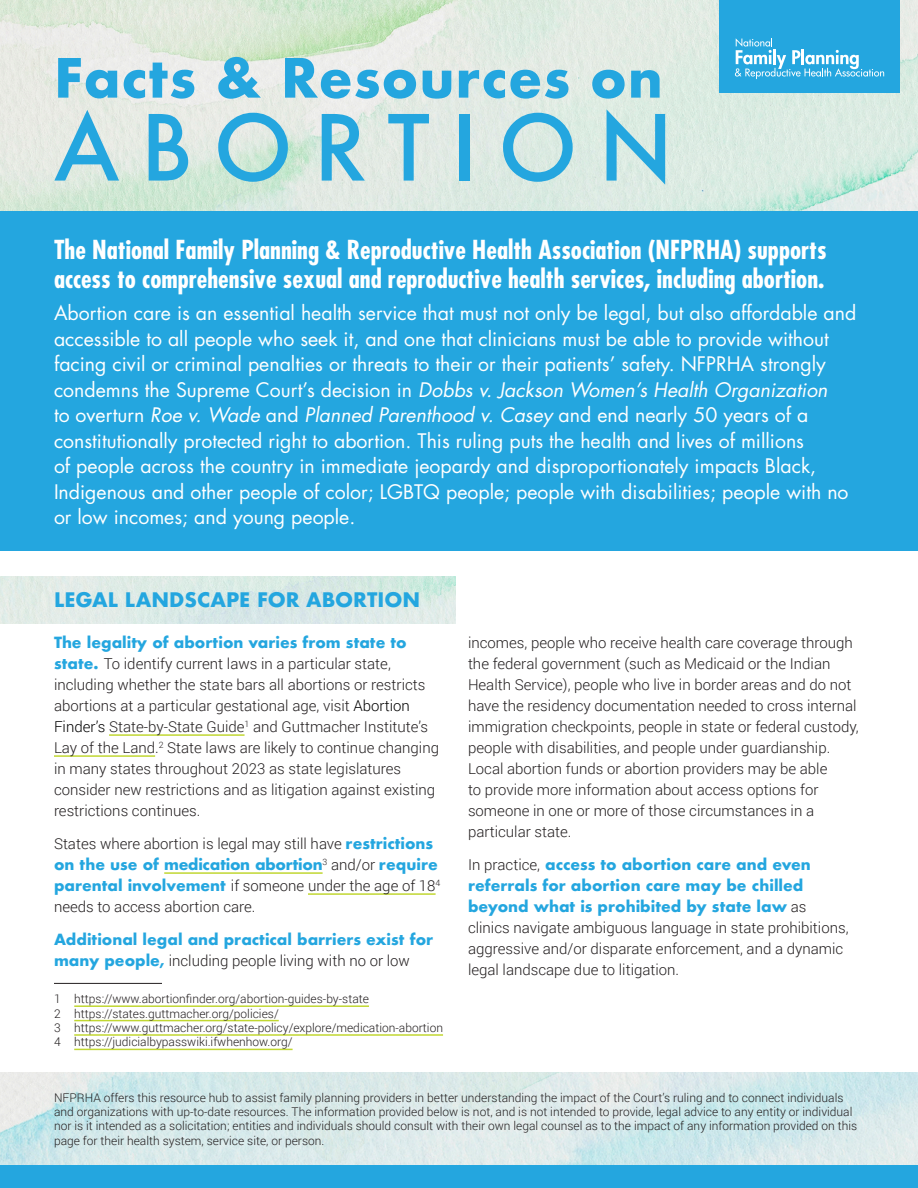
<style>
.page{position:relative;width:918px;height:1188px;background:#fff}
.page>*{position:absolute;margin:0;border:0;box-sizing:border-box;transform-origin:0 0}
.t1{font:500 88.35px "Futura";letter-spacing:.24em;color:#24a6df}
.t2{font:700 52.65px "Futura";letter-spacing:.02em;color:#24a6df}
.t3{font:700 condensed 25.5px/28.5px "Futura Std";color:#fff}
.t4{font:19.5px/25.5px "Futura Std";color:#fff}
.t5{font:700 19.5px "Futura";color:#24a6df}
.body{font:300 15px/21px "Roboto";color:#231f20}
.body-2{font:700 15px/21px "Futura";color:#24a6df}
.footnote{font:300 12px/14.4px "Roboto";color:#231f20}
.s1{font-style:italic}
.s2{font-family:"Futura";font-weight:700;color:#24a6df}
.s3{color:#000}
.s4{font-family:"Futura Std";font-weight:700;color:#24a6df}
.s5{font-family:"Roboto";font-weight:300;color:#231f20}
</style>
<div class="page">
<img style="left:0;top:577px;width:456px;height:46px">
<img style="left:0;top:0;width:918px;height:212px">
<img style="left:0;top:1072px;width:918px;height:93px">
<div style="left:719px;top:0;width:181px;height:93px;background:#24a6df"></div>
<svg style="left:735px;top:38px;width:149px;height:41px"></svg>
<div style="left:0;top:212px;width:918px;height:339px;background:#24a6df"></div>
<div style="left:0;top:1165px;width:918px;height:23px;background:#24a6df"></div>
<hr style="left:54px;top:983px;width:108px;height:1px;background:#231f20">
<hr style="left:74px;top:1005px;width:295px;height:2px;background:#c1d731">
<hr style="left:74px;top:1020px;width:205px;height:1px;background:#c1d731">
<hr style="left:74px;top:1034px;width:369px;height:2px;background:#c1d731">
<hr style="left:74px;top:1049px;width:219px;height:1px;background:#c1d731">
<hr style="left:109px;top:734px;width:136px;height:2px;background:#c1d731">
<hr style="left:54px;top:755px;width:101px;height:2px;background:#c1d731">
<hr style="left:164px;top:872px;width:159px;height:2px;background:#c1d731">
<hr style="left:308px;top:893px;width:128px;height:2px;background:#c1d731">
<p class="t2" style="left:54px;top:40px;width:610px">Facts &amp; Resources on</p>
<p class="t1" style="left:54px;top:87px;width:621px">ABORTION</p>
<p class="t3" style="left:54px;top:236px;width:774px">The National Family Planning &amp; Reproductive Health Association (NFPRHA) supports access to comprehensive sexual and reproductive health services, including abortion.</p>
<p class="t4" style="left:54px;top:300px;width:804px">Abortion care is an essential health service that must not only be legal, but also affordable and accessible to all people who seek it, and one that clinicians must be able to provide without facing civil or criminal penalties or threats to their or their patients’ safety. NFPRHA strongly condemns the Supreme Court’s decision in <span class="s1">Dobbs v. Jackson Women’s Health Organization<br></span>to overturn <span class="s1">Roe v. Wade</span> and <span class="s1">Planned Parenthood v. Casey</span> and end nearly 50 years of a constitutionally protected right to abortion. This ruling puts the health and lives of millions<br>of people across the country in immediate jeopardy and disproportionately impacts Black, Indigenous and other people of color; LGBTQ people; people with disabilities; people with no or low incomes; and young people.</p>
<p class="t5" style="left:54px;top:585px;width:368px">LEGAL LANDSCAPE FOR ABORTION</p>
<p class="body" style="left:54px;top:632px;width:387px"><span class="s2">The legality of abortion varies from state to state.</span> To identify current laws in a particular state, including whether the state bars all abortions or restricts abortions at a particular gestational age, visit <span class="s3">Abortion Finder’s</span> State-by-State Guide<sup>1</sup> and Guttmacher Institute’s Lay of the Land.<sup>2</sup> State laws are likely to continue changing in many states throughout 2023 as state legislatures consider new restrictions and as litigation against existing restrictions continues.</p>
<p class="body" style="left:54px;top:833px;width:388px">States where abortion is legal may still have <span class="s2">restrictions on the use of</span> <span class="s4">medication abortion</span><sup>3</sup> and/or <span class="s2">require parental involvement</span> if someone under the age of 18<sup>4 </sup>needs to access abortion care.</p>
<p class="body-2" style="left:54px;top:929px;width:381px">Additional legal and practical barriers exist for many people, <span class="s5">including people living with no or low</span></p>
<p class="footnote" style="left:54px;top:991px;width:317px">1 https://www.abortionfinder.org/abortion-guides-by-state</p>
<p class="footnote" style="left:54px;top:1006px;width:226px">2 https://states.guttmacher.org/policies/</p>
<p class="footnote" style="left:54px;top:1020px;width:391px">3 https://www.guttmacher.org/state-policy/explore/medication-abortion</p>
<p class="footnote" style="left:54px;top:1035px;width:240px">4 https://judicialbypasswiki.ifwhenhow.org/</p>
<p class="body" style="left:468px;top:632px;width:392px">incomes, people who receive health care coverage through the federal government (such as Medicaid or the Indian Health Service), people who live in border areas and do not have the residency documentation needed to cross internal immigration checkpoints, people in state or federal custody, people with disabilities, and people under guardianship.<br>Local abortion funds or abortion providers may be able<br>to provide more information about access options for someone in one or more of those circumstances in a particular state.</p>
<p class="body" style="left:468px;top:854px;width:382px">In practice, <span class="s2">access to abortion care and even referrals for abortion care may be chilled beyond what is prohibited by state law</span> as clinics navigate ambiguous language in state prohibitions, aggressive and/or disparate enforcement, and a dynamic legal landscape due to litigation.</p>
<p class="footnote" style="left:54px;top:1090px;width:805px">NFPRHA offers this resource hub to assist family planning providers in better understanding the impact of the Court’s ruling and to connect individuals and organizations with up-to-date resources. The information provided below is not, and is not intended to provide, legal advice to any entity or individual nor is it intended as a solicitation; entities and individuals should consult with their own legal counsel as to the impact of any information provided on this page for their health system, service site, or person.</p>
</div>
